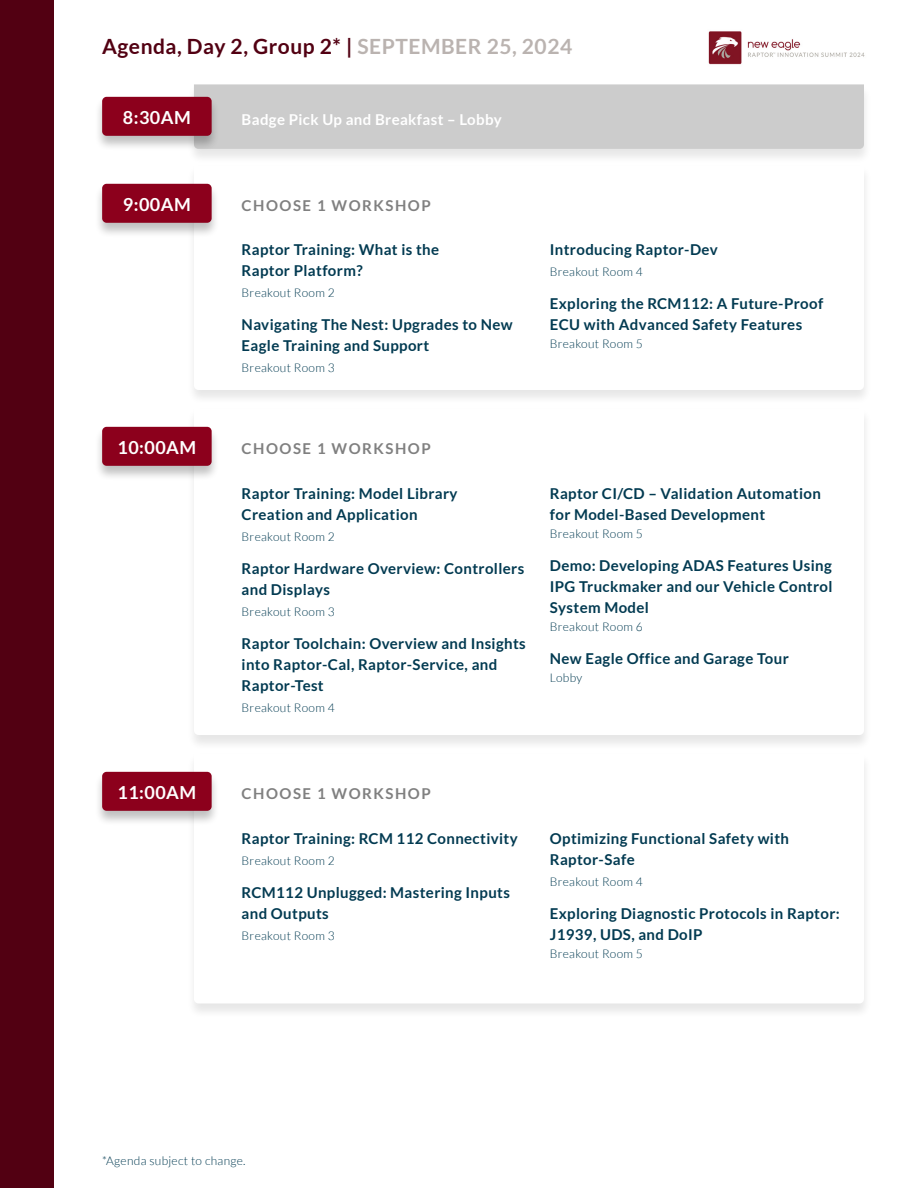
<style>
.page{position:relative;width:918px;height:1188px;background:#fff}
.page>*{position:absolute;margin:0;border:0;box-sizing:border-box;transform-origin:0 0}
.t1{font:700 21px "Lato";letter-spacing:.025em;color:#520012}
.t2{font:700 18px "Lato";letter-spacing:.025em;color:#fff}
.t3{font:700 15px/21px "Lato";letter-spacing:.025em;color:#023a51}
.t4{font:700 15px "Lato";letter-spacing:.1em;color:#808080}
.t5{font:700 15px "Lato";letter-spacing:.025em;color:#fff}
.t6{font:300 12px "Lato";letter-spacing:.025em;color:#023a51}
.s1{color:#bab3b0}
</style>
<div class="page">
<div style="left:186px;top:83px;width:686px;height:81px;background:#f2f2f2"></div>
<div style="left:194px;top:84px;width:670px;height:65px;background:#ccc"></div>
<div style="left:186px;top:164px;width:686px;height:242px;background:#000;opacity:.25"></div>
<svg style="left:194px;top:165px;width:670px;height:225px"></svg>
<div style="left:94px;top:96px;width:126px;height:55px;background:#000;opacity:.25"></div>
<div style="left:102px;top:97px;width:110px;height:39px;background:#8c001c;border-radius:4px"></div>
<div style="left:94px;top:183px;width:126px;height:55px;background:#000;opacity:.25"></div>
<div style="left:102px;top:184px;width:110px;height:39px;background:#8c001c;border-radius:4px"></div>
<div style="left:186px;top:407px;width:686px;height:344px;background:#000;opacity:.25"></div>
<svg style="left:194px;top:408px;width:670px;height:327px"></svg>
<div style="left:94px;top:426px;width:126px;height:55px;background:#000;opacity:.25"></div>
<div style="left:102px;top:427px;width:110px;height:39px;background:#8c001c;border-radius:4px"></div>
<div style="left:186px;top:752px;width:686px;height:267px;background:#000;opacity:.25"></div>
<svg style="left:194px;top:753px;width:670px;height:251px"></svg>
<div style="left:94px;top:771px;width:126px;height:55px;background:#000;opacity:.25"></div>
<div style="left:102px;top:772px;width:110px;height:39px;background:#8c001c;border-radius:4px"></div>
<div style="left:0;top:0;width:54px;height:1188px;background:#520012"></div>
<img style="left:708px;top:31px;width:157px;height:34px">
<h1 class="t1" style="left:102px;top:35px;width:472px">Agenda, Day 2, Group 2* | <span class="s1">SEPTEMBER 25, 2024</span></h1>
<p class="t2" style="left:123px;top:107px;width:69px">8:30AM</p>
<p class="t5" style="left:242px;top:111px;width:262px">Badge Pick Up and Breakfast – Lobby</p>
<p class="t2" style="left:123px;top:194px;width:69px">9:00AM</p>
<p class="t4" style="left:242px;top:196px;width:191px">CHOOSE 1 WORKSHOP</p>
<p class="t3" style="left:242px;top:239px;width:199px">Raptor Training: What is the<br>Raptor Platform?</p>
<p class="t6" style="left:242px;top:287px;width:95px">Breakout Room 2</p>
<p class="t3" style="left:242px;top:314px;width:273px">Navigating The Nest: Upgrades to New<br>Eagle Training and Support</p>
<p class="t6" style="left:242px;top:362px;width:95px">Breakout Room 3</p>
<p class="t3" style="left:550px;top:239px;width:169px">Introducing Raptor-Dev</p>
<p class="t6" style="left:550px;top:266px;width:95px">Breakout Room 4</p>
<p class="t3" style="left:550px;top:293px;width:275px">Exploring the RCM112: A Future-Proof<br>ECU with Advanced Safety Features</p>
<p class="t6" style="left:550px;top:338px;width:95px">Breakout Room 5</p>
<p class="t2" style="left:118px;top:437px;width:80px">10:00AM</p>
<p class="t4" style="left:242px;top:440px;width:191px">CHOOSE 1 WORKSHOP</p>
<p class="t3" style="left:242px;top:482px;width:217px">Raptor Training: Model Library<br>Creation and Application</p>
<p class="t6" style="left:242px;top:530px;width:95px">Breakout Room 2</p>
<p class="t3" style="left:242px;top:557px;width:284px">Raptor Hardware Overview: Controllers and Displays</p>
<p class="t6" style="left:242px;top:605px;width:95px">Breakout Room 3</p>
<p class="t3" style="left:242px;top:632px;width:286px">Raptor Toolchain: Overview and Insights into Raptor-Cal, Raptor-Service, and<br>Raptor-Test</p>
<p class="t6" style="left:242px;top:701px;width:95px">Breakout Room 4</p>
<p class="t3" style="left:550px;top:482px;width:273px">Raptor CI/CD – Validation Automation for Model-Based Development</p>
<p class="t6" style="left:550px;top:527px;width:95px">Breakout Room 5</p>
<p class="t3" style="left:550px;top:554px;width:284px;text-align:justify">Demo: Developing ADAS Features Using IPG Truckmaker and our Vehicle Control System Model</p>
<p class="t6" style="left:550px;top:620px;width:95px">Breakout Room 6</p>
<p class="t3" style="left:550px;top:647px;width:240px">New Eagle Office and Garage Tour</p>
<p class="t6" style="left:550px;top:671px;width:34px">Lobby</p>
<p class="t2" style="left:118px;top:782px;width:80px">11:00AM</p>
<p class="t4" style="left:242px;top:785px;width:191px">CHOOSE 1 WORKSHOP</p>
<p class="t3" style="left:242px;top:827px;width:278px">Raptor Training: RCM 112 Connectivity</p>
<p class="t6" style="left:242px;top:854px;width:95px">Breakout Room 2</p>
<p class="t3" style="left:242px;top:881px;width:270px">RCM112 Unplugged: Mastering Inputs and Outputs</p>
<p class="t6" style="left:242px;top:929px;width:95px">Breakout Room 3</p>
<p class="t3" style="left:550px;top:827px;width:241px">Optimizing Functional Safety with<br>Raptor-Safe</p>
<p class="t6" style="left:550px;top:875px;width:95px">Breakout Room 4</p>
<p class="t3" style="left:550px;top:902px;width:292px">Exploring Diagnostic Protocols in Raptor:<br>J1939, UDS, and DoIP</p>
<p class="t6" style="left:550px;top:947px;width:95px">Breakout Room 5</p>
<p class="t6" style="left:102px;top:1154px;width:145px">*Agenda subject to change.</p>
</div>
